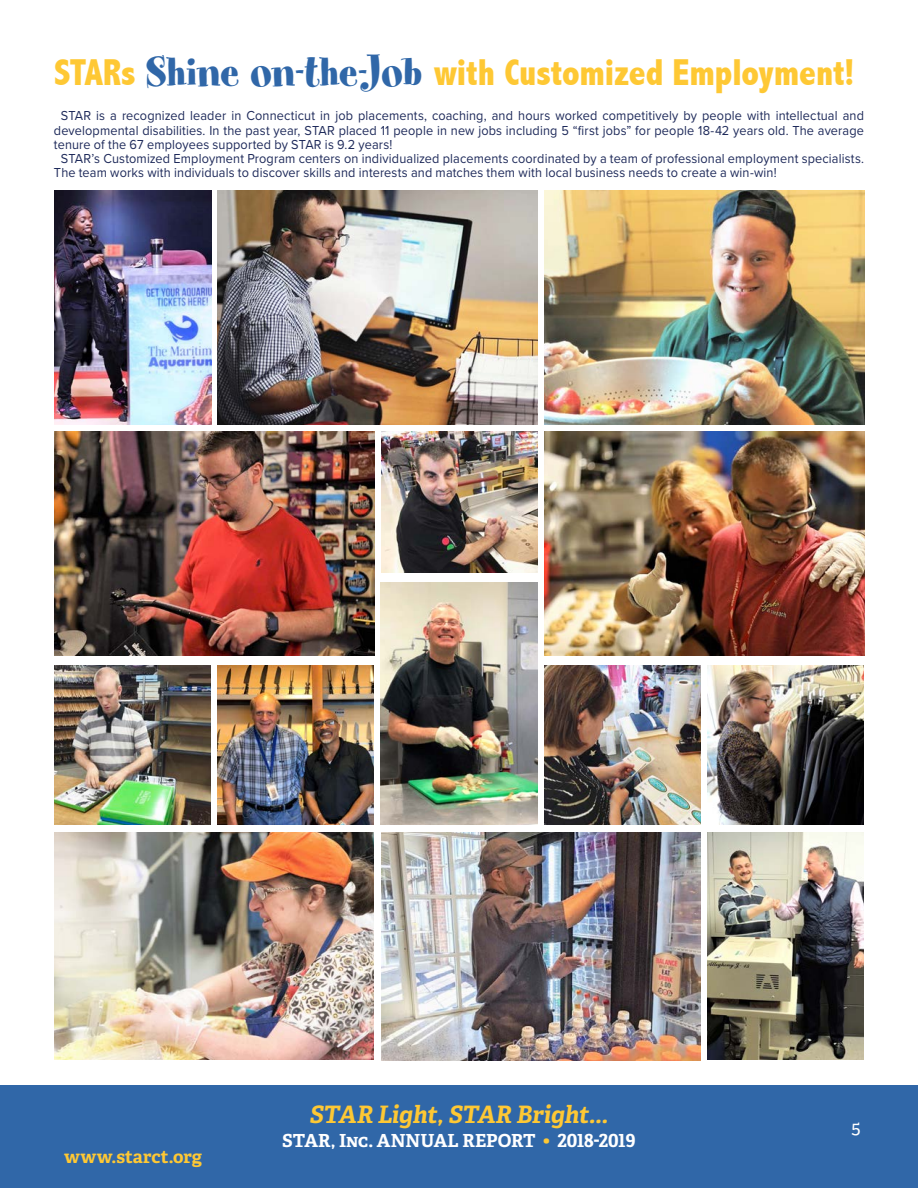
<style>
.page{position:relative;width:918px;height:1188px;background:#fff}
.page>*{position:absolute;margin:0;border:0;box-sizing:border-box;transform-origin:0 0}
.t1{font:800 condensed 37.5px "Abadi";letter-spacing:-.005em;color:#fec834;scale:.96 1}
.t2{font:italic 700 24px "Adelle PE";letter-spacing:-.015em;color:#fec834}
.t3{font:700 18px "Adelle PE";letter-spacing:-.005em;color:#fff}
.t4{font:700 18px "Adelle PE";color:#fec834}
.t5{font:18px "Adelle PE";color:#fff}
.t6{font:13.5px/14.2px "Proxima Nova";letter-spacing:.01em;color:#1e2a5a;text-align:justify;scale:.94 1}
.s1{font-family:"Spumoni LP";font-weight:400;font-stretch:normal;font-size:48px;color:#3067a8}
.s2{color:#fec834}
</style>
<div class="page">
<div style="left:0;top:1085px;width:918px;height:103px;background:#3067a8"></div>
<img style="left:218px;top:190px;width:320px;height:235px">
<img style="left:544px;top:432px;width:320px;height:224px">
<img style="left:54px;top:832px;width:320px;height:228px">
<img style="left:54px;top:432px;width:320px;height:224px">
<img style="left:544px;top:190px;width:320px;height:235px">
<img style="left:381px;top:832px;width:320px;height:228px">
<img style="left:54px;top:665px;width:157px;height:159px">
<img style="left:217px;top:665px;width:157px;height:159px">
<img style="left:381px;top:582px;width:156px;height:242px">
<img style="left:544px;top:665px;width:157px;height:159px">
<img style="left:707px;top:665px;width:157px;height:159px">
<img style="left:54px;top:190px;width:157px;height:235px">
<img style="left:707px;top:832px;width:157px;height:228px">
<img style="left:381px;top:432px;width:157px;height:141px">
<p class="t1" style="left:54px;top:51px;width:836px">STARs <span class="s1">Shine on-the-Job</span> with Customized Employment!</p>
<p class="t6" style="left:54px;top:108px;width:863px;text-indent:7px">STAR is a recognized leader in Connecticut in job placements, coaching, and hours worked competitively by people with intellectual and developmental disabilities. In the past year, STAR placed 11 people in new jobs including 5 “first jobs” for people 18-42 years old. The average tenure of the 67 employees supported by STAR is 9.2 years!</p>
<p class="t6" style="left:54px;top:151px;width:863px;text-indent:7px">STAR’s Customized Employment Program centers on individualized placements coordinated by a team of professional employment specialists.<br>The team works with individuals to discover skills and interests and matches them with local business needs to create a win-win!</p>
<h3 class="t4" style="left:64px;top:1144px;width:140px">www.starct.org</h3>
<h2 class="t2" style="left:310px;top:1097px;width:300px">STAR Light, STAR Bright...</h2>
<h3 class="t3" style="left:282px;top:1127px;width:355px">STAR, Inc. ANNUAL REPORT <span class="s2">•</span> 2018-2019</h3>
<h3 class="t5" style="left:851px;top:1114px;width:11px">5</h3>
</div>
